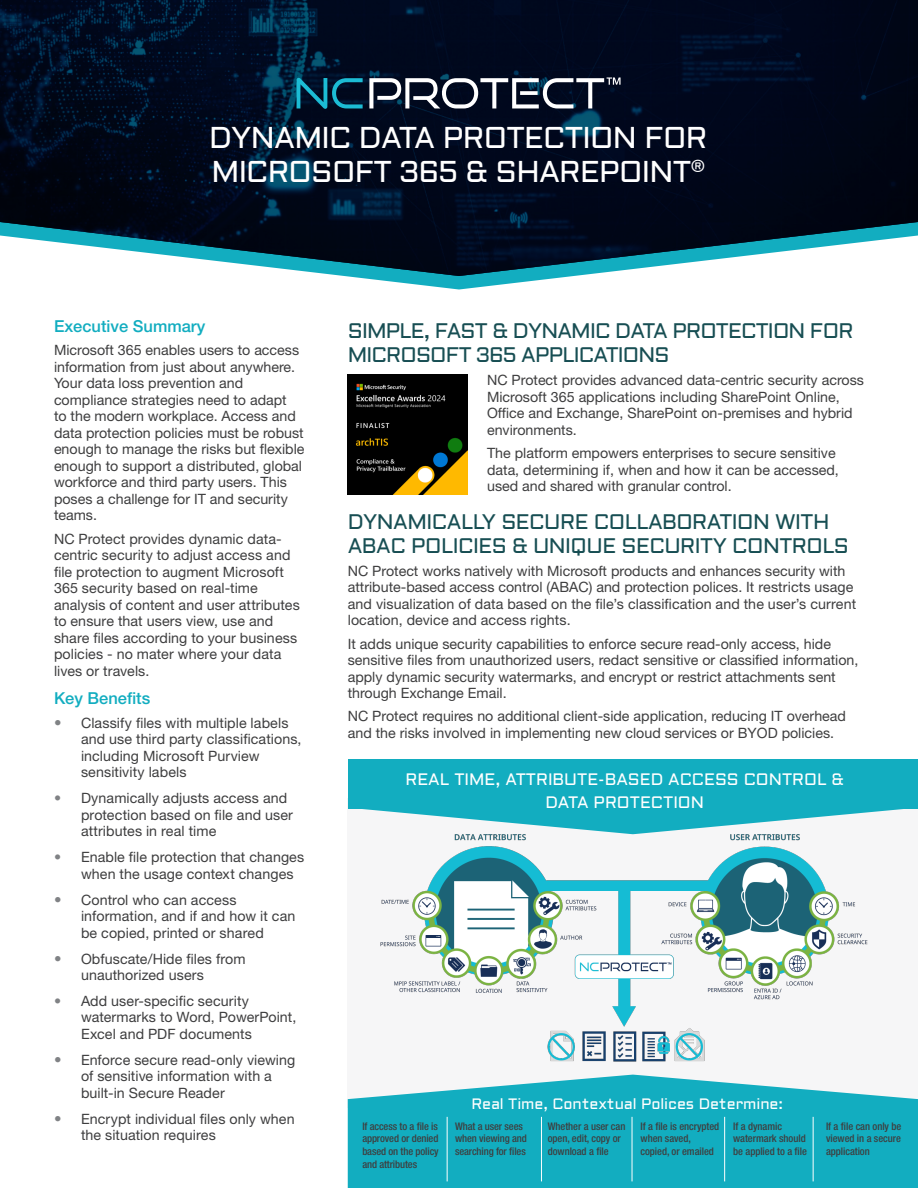
<style>
.page{position:relative;width:918px;height:1188px;background:#fff}
.page>*{position:absolute;margin:0;border:0;box-sizing:border-box;transform-origin:0 0}
.t1{font:30px/34.5px "Aldrich";letter-spacing:-.025em;color:#fff}
.t2{font:21px/24px "Aldrich";letter-spacing:-.025em;color:#174e53}
.t3{font:16.5px/22.4px "Aldrich";color:#fff;text-align:center}
.t4{font:500 16.5px "Helvetica Neue LT Std";color:#12adc0}
.t5{font:15px "Aldrich";letter-spacing:-.005em;color:#fff}
.t6{font:14.25px/16.5px "Helvetica Neue LT Std";color:#3e3e3f}
.t7{font:500 condensed 10.5px/12.6px "Helvetica Neue LT Std";letter-spacing:-.005em;color:#3e3e3f}
.s1{font-weight:300;font-size:15px;color:#808285}
.s2{font-weight:300;color:#808285}
</style>
<div class="page">
<div style="left:348px;top:798px;width:570px;height:310px;background:#f6f6f7"></div>
<img style="left:380px;top:834px;width:488px;height:241px">
<svg style="left:348px;top:1075px;width:570px;height:113px;background:#2ab4c5"></svg>
<hr style="left:447px;top:1117px;width:1px;height:64px;background:#fff">
<hr style="left:541px;top:1117px;width:1px;height:64px;background:#fff">
<hr style="left:632px;top:1117px;width:1px;height:64px;background:#fff">
<hr style="left:724px;top:1117px;width:1px;height:64px;background:#fff">
<hr style="left:813px;top:1117px;width:1px;height:64px;background:#fff">
<div style="left:348px;top:759px;width:569px;height:50px;background:#12adc0"></div>
<svg style="left:363px;top:808px;width:555px;height:26px"></svg>
<img style="left:348px;top:375px;width:120px;height:120px">
<svg style="left:345px;top:276px;width:228px;height:14px"></svg>
<svg style="left:0;top:0;width:918px;height:276px;background:#0f1f32"></svg>
<svg style="left:297px;top:78px;width:66px;height:31px;background:#08445b"></svg>
<svg style="left:369px;top:77px;width:252px;height:31px"></svg>
<h1 class="t1" style="left:209px;top:121px;width:500px">DYNAMIC DATA PROTECTION FOR<br>MICROSOFT 365 &amp; SHAREPOINT<sup>®</sup></h1>
<p class="t4" style="left:54px;top:316px;width:153px">Executive Summary</p>
<p class="t6" style="left:54px;top:342px;width:252px">Microsoft 365 enables users to access information from just about anywhere.<br>Your data loss prevention and compliance strategies need to adapt<br>to the modern workplace. Access and data protection policies must be robust enough to manage the risks but flexible enough to support a distributed, global workforce and third party users. This poses a challenge for IT and security teams.</p>
<p class="t6" style="left:54px;top:530px;width:247px">NC Protect provides dynamic data&shy;centric security to adjust access and file protection to augment Microsoft 365 security based on real-time analysis of content and user attributes to ensure that users view, use and share files according to your business policies - no mater where your data lives or travels.</p>
<p class="t4" style="left:54px;top:689px;width:98px">Key Benefits</p>
<p class="t6" style="left:81px;top:714px;width:222px;text-indent:-27px"><span class="s1">•</span> Classify files with multiple labels and use third party classifications, including Microsoft Purview sensitivity labels</p>
<p class="t6" style="left:81px;top:789px;width:214px;text-indent:-27px"><span class="s2">•</span> Dynamically adjusts access and protection based on file and user attributes in real time</p>
<p class="t6" style="left:81px;top:848px;width:225px;text-indent:-27px"><span class="s2">•</span> Enable file protection that changes when the usage context changes</p>
<p class="t6" style="left:81px;top:891px;width:216px;text-indent:-27px"><span class="s1">•</span> Control who can access information, and if and how it can be copied, printed or shared</p>
<p class="t6" style="left:81px;top:950px;width:166px;text-indent:-27px"><span class="s1">•</span> Obfuscate/Hide files from unauthorized users</p>
<p class="t6" style="left:81px;top:992px;width:217px;text-indent:-27px"><span class="s2">•</span> Add user-specific security watermarks to Word, PowerPoint,<br>Excel and PDF documents</p>
<p class="t6" style="left:81px;top:1051px;width:216px;text-indent:-27px"><span class="s1">•</span> Enforce secure read-only viewing of sensitive information with a built-in Secure Reader</p>
<p class="t6" style="left:81px;top:1110px;width:215px;text-indent:-27px"><span class="s1">•</span> Encrypt individual files only when the situation requires</p>
<h2 class="t2" style="left:348px;top:319px;width:507px">SIMPLE, FAST &amp; DYNAMIC DATA PROTECTION FOR<br>MICROSOFT 365 APPLICATIONS</h2>
<p class="t6" style="left:487px;top:372px;width:378px">NC Protect provides advanced data-centric security across Microsoft 365 applications including SharePoint Online, Office and Exchange, SharePoint on-premises and hybrid environments.</p>
<p class="t6" style="left:487px;top:444px;width:353px">The platform empowers enterprises to secure sensitive data, determining if, when and how it can be accessed, used and shared with granular control.</p>
<h2 class="t2" style="left:348px;top:510px;width:503px">DYNAMICALLY SECURE COLLABORATION WITH<br>ABAC POLICIES &amp; UNIQUE SECURITY CONTROLS</h2>
<p class="t6" style="left:348px;top:562px;width:510px">NC Protect works natively with Microsoft products and enhances security with attribute-based access control (ABAC) and protection polices. It restricts usage and visualization of data based on the file’s classification and the user’s current location, device and access rights.</p>
<p class="t6" style="left:348px;top:635px;width:512px">It adds unique security capabilities to enforce secure read-only access, hide sensitive files from unauthorized users, redact sensitive or classified information, apply dynamic security watermarks, and encrypt or restrict attachments sent through Exchange Email.</p>
<p class="t6" style="left:348px;top:708px;width:500px">NC Protect requires no additional client-side application, reducing IT overhead and the risks involved in implementing new cloud services or BYOD policies.</p>
<p class="t3" style="left:405px;top:769px;width:440px">REAL TIME, ATTRIBUTE-BASED ACCESS CONTROL &amp;<br>DATA PROTECTION</p>
<p class="t5" style="left:471px;top:1094px;width:313px">Real Time, Contextual Polices Determine:</p>
<p class="t7" style="left:362px;top:1120px;width:78px;text-align:justify">If access to a file is approved or denied based on the policy and attributes</p>
<p class="t7" style="left:455px;top:1120px;width:73px">What a user sees when viewing and searching for files</p>
<p class="t7" style="left:548px;top:1120px;width:79px">Whether a user can open, edit, copy or download a file</p>
<p class="t7" style="left:641px;top:1120px;width:80px">If a file is encrypted when saved, copied, or emailed</p>
<p class="t7" style="left:733px;top:1120px;width:75px">If a dynamic watermark should be applied to a file</p>
<p class="t7" style="left:826px;top:1120px;width:77px;text-align:justify">If a file can only be viewed in a secure application</p>
</div>
